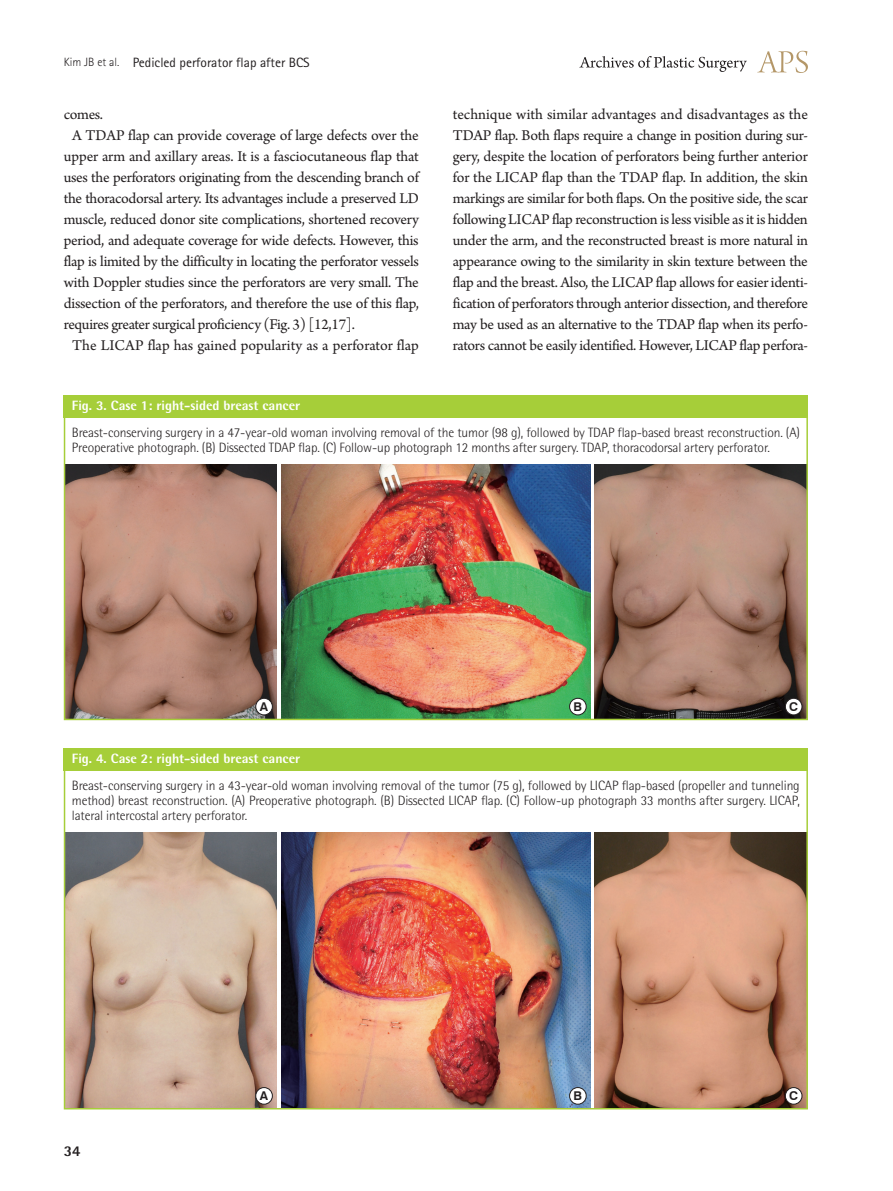
<style>
.page{position:relative;width:893px;height:1191px;background:#fff}
.page>*{position:absolute;margin:0;border:0;box-sizing:border-box;transform-origin:0 0}
.본문{font:15.75px/21px "Arno Pro";letter-spacing:-.02em;color:#231f20;text-align:justify}
.본문-2{font:15.75px "Arno Pro";color:#231f20}
.t1{font:800 15px "Rotis Semi Sans Std";color:#231f20}
.그림설명{font:300 13.5px/15px "Rotis Semi Sans Std";letter-spacing:-.01em;color:#231f20;text-align:justify}
.표그림제목{font:800 13.5px "Rotis Semi Sans Std";color:#fff}
.t2{font:13.5px "Rotis Sans Serif Std";color:#231f20}
.t3{font:700 12.15px "Swiss 721 BT";color:#231f20}
.s1{font-weight:300;font-size:12px}
</style>
<div class="page">
<svg style="left:757px;top:51px;width:51px;height:22px"></svg>
<svg style="left:579px;top:56px;width:168px;height:16px"></svg>
<div style="left:64px;top:748px;width:744px;height:23px;background:#a6ce39"></div>
<img style="left:67px;top:832px;width:210px;height:274px">
<img style="left:281px;top:832px;width:310px;height:274px">
<img style="left:595px;top:832px;width:210px;height:274px">
<div style="left:256px;top:1087px;width:16px;height:17px;background:#fff;border-radius:50%"></div>
<div style="left:256px;top:1087px;width:17px;height:17px;border:1px solid #231f20;border-radius:50%"></div>
<div style="left:570px;top:1087px;width:16px;height:17px;background:#fff;border-radius:50%"></div>
<div style="left:569px;top:1087px;width:17px;height:17px;border:1px solid #231f20;border-radius:50%"></div>
<div style="left:785px;top:1087px;width:17px;height:17px;background:#fff;border-radius:50%"></div>
<div style="left:785px;top:1087px;width:17px;height:17px;border:1px solid #231f20;border-radius:50%"></div>
<div style="left:64px;top:748px;width:744px;height:361px;border:2px solid #a6ce39"></div>
<div style="left:64px;top:395px;width:744px;height:23px;background:#a6ce39"></div>
<img style="left:67px;top:464px;width:210px;height:253px">
<img style="left:281px;top:464px;width:310px;height:253px">
<img style="left:595px;top:464px;width:210px;height:253px">
<div style="left:256px;top:698px;width:16px;height:17px;background:#fff;border-radius:50%"></div>
<div style="left:256px;top:698px;width:17px;height:17px;border:1px solid #231f20;border-radius:50%"></div>
<div style="left:570px;top:698px;width:16px;height:17px;background:#fff;border-radius:50%"></div>
<div style="left:569px;top:698px;width:17px;height:17px;border:1px solid #231f20;border-radius:50%"></div>
<div style="left:785px;top:698px;width:17px;height:17px;background:#fff;border-radius:50%"></div>
<div style="left:785px;top:698px;width:17px;height:17px;border:1px solid #231f20;border-radius:50%"></div>
<div style="left:64px;top:395px;width:744px;height:325px;border:2px solid #a6ce39"></div>
<p class="t2" style="left:64px;top:54px;width:247px"><span class="s1">Kim JB et al.</span> Pedicled perforator flap after BCS</p>
<p class="본문" style="left:64px;top:105px;width:41px">comes.</p>
<p class="본문" style="left:64px;top:126px;width:357px;text-indent:9px">A TDAP flap can provide coverage of large defects over the upper arm and axillary areas. It is a fasciocutaneous flap that uses the perforators originating from the descending branch of the thoracodorsal artery. Its advantages include a preserved LD muscle, reduced donor site complications, shortened recovery period, and adequate coverage for wide defects. However, this flap is limited by the difficulty in locating the perforator vessels with Doppler studies since the perforators are very small. The dissection of the perforators, and therefore the use of this flap, requires greater surgical proficiency (Fig. 3) [12,17].</p>
<p class="본문-2" style="left:72px;top:336px;width:348px">The LICAP flap has gained popularity as a perforator flap</p>
<p class="본문" style="left:453px;top:105px;width:357px">technique with similar advantages and disadvantages as the TDAP flap. Both flaps require a change in position during sur&shy;gery, despite the location of perforators being further anterior for the LICAP flap than the TDAP flap. In addition, the skin markings are similar for both flaps. On the positive side, the scar following LICAP flap reconstruction is less visible as it is hidden under the arm, and the reconstructed breast is more natural in appearance owing to the similarity in skin texture between the flap and the breast. Also, the LICAP flap allows for easier identi&shy;fication of perforators through anterior dissection, and therefore may be used as an alternative to the TDAP flap when its perfo&shy;rators cannot be easily identified. However, LICAP flap perfora-</p>
<p class="표그림제목" style="left:72px;top:397px;width:230px">Fig. 3. Case 1: right-sided breast cancer</p>
<p class="그림설명" style="left:72px;top:425px;width:730px">Breast-conserving surgery in a 47-year-old woman involving removal of the tumor (98 g), followed by TDAP flap-based breast reconstruction. (A)<br>Preoperative photograph. (B) Dissected TDAP flap. (C) Follow-up photograph 12 months after surgery. TDAP, thoracodorsal artery perforator.</p>
<p class="t3" style="left:260px;top:699px;width:10px">A</p>
<p class="t3" style="left:574px;top:699px;width:10px">B</p>
<p class="t3" style="left:789px;top:699px;width:10px">C</p>
<p class="표그림제목" style="left:72px;top:750px;width:230px">Fig. 4. Case 2: right-sided breast cancer</p>
<p class="그림설명" style="left:72px;top:778px;width:729px">Breast-conserving surgery in a 43-year-old woman involving removal of the tumor (75 g), followed by LICAP flap-based (propeller and tunneling method) breast reconstruction. (A) Preoperative photograph. (B) Dissected LICAP flap. (C) Follow-up photograph 33 months after surgery. LICAP, lateral intercostal artery perforator.</p>
<p class="t1" style="left:64px;top:1141px;width:18px">34</p>
<p class="t3" style="left:260px;top:1088px;width:10px">A</p>
<p class="t3" style="left:574px;top:1088px;width:10px">B</p>
<p class="t3" style="left:789px;top:1088px;width:10px">C</p>
</div>
